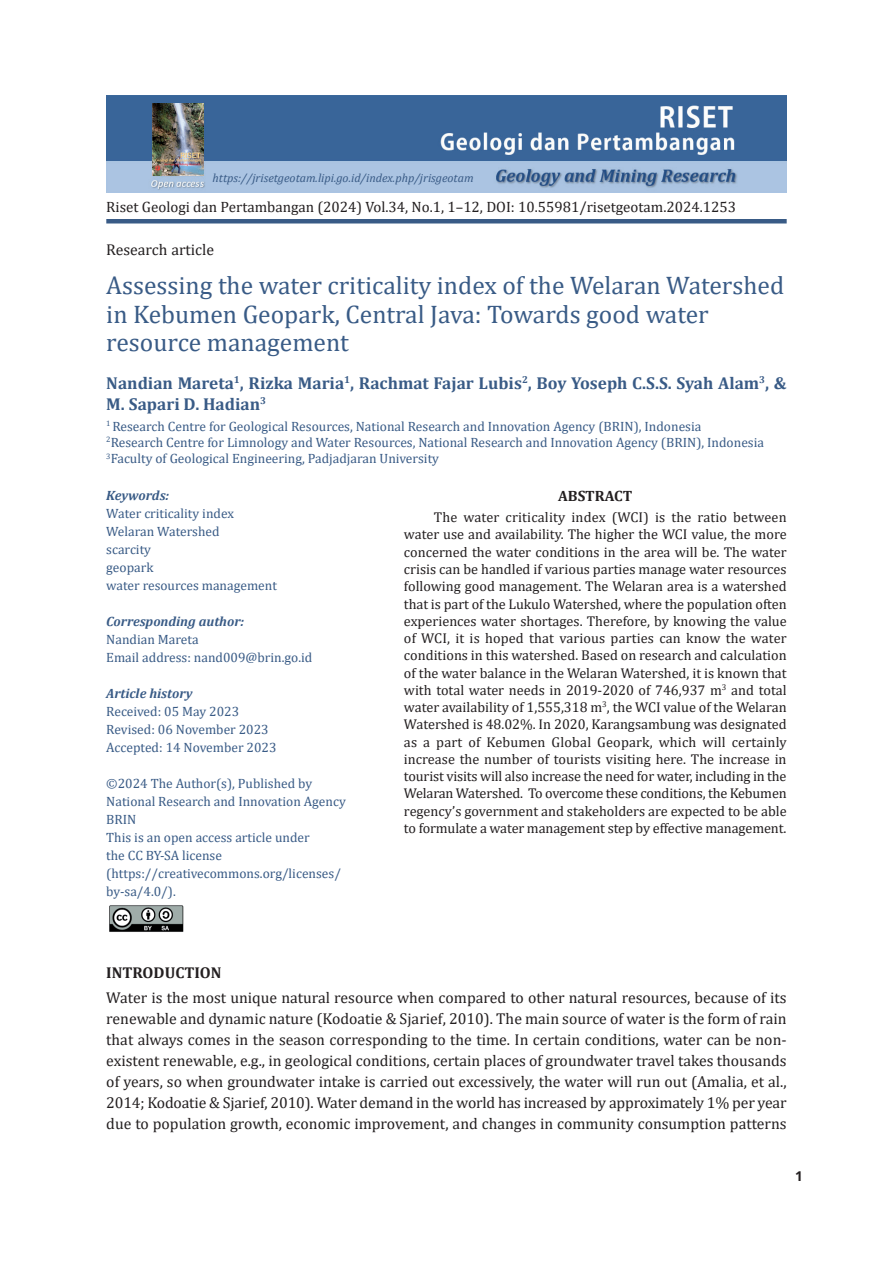
<style>
.page{position:relative;width:893px;height:1263px;background:#fff}
.page>*{position:absolute;margin:0;border:0;box-sizing:border-box;transform-origin:0 0}
.t1{font:25.5px/28.5px "Cambria";color:#395b86}
.t2{font:700 17.25px/21px "Cambria";color:#395b86}
.t3{font:15.75px/21px "Cambria";color:#231f20;text-align:justify}
.t4{font:700 15.75px "Cambria";color:#231f20}
.t5{font:15px "Cambria";color:#231f20}
.t6{font:700 15px "Cambria";color:#231f20}
.t7{font:14.25px/17.2px "Cambria";letter-spacing:-.01em;color:#231f20;text-align:justify}
.t8{font:13.5px/18px "Cambria";color:#395b86}
.t9{font:italic 700 13.5px "Cambria";color:#395b86}
.t10{font:700 13.5px "Open Sans";color:#231f20}
.t11{font:italic 12px "Cambria";color:#395b86}
</style>
<div class="page">
<img style="left:106px;top:96px;width:681px;height:96px">
<hr style="left:106px;top:219px;width:681px;height:4px;background:#395b86">
<img style="left:153px;top:103px;width:51px;height:73px">
<img style="left:109px;top:905px;width:75px;height:27px">
<p class="t11" style="left:213px;top:170px;width:262px">https://jrisetgeotam.lipi.go.id/index.php/jrisgeotam</p>
<p class="t5" style="left:106px;top:198px;width:631px">Riset Geologi dan Pertambangan (2024) Vol.34, No.1, 1–12, DOI: 10.55981/risetgeotam.2024.1253</p>
<p class="t3" style="left:106px;top:239px;width:109px">Research article</p>
<h1 class="t1" style="left:106px;top:271px;width:679px">Assessing the water criticality index of the Welaran Watershed in Kebumen Geopark, Central Java: Towards good water resource management</h1>
<p class="t2" style="left:106px;top:372px;width:682px">Nandian Mareta<sup>1</sup>, Rizka Maria<sup>1</sup>, Rachmat Fajar Lubis<sup>2</sup>, Boy Yoseph C.S.S. Syah Alam<sup>3</sup>, &amp;<br>M. Sapari D. Hadian<sup>3</sup></p>
<p class="t8" style="left:106px;top:418px;width:659px;line-height:16.2px"><sup>1</sup> Research Centre for Geological Resources, National Research and Innovation Agency (BRIN), Indonesia<br><sup>2</sup>Research Centre for Limnology and Water Resources, National Research and Innovation Agency (BRIN), Indonesia<br><sup>3</sup>Faculty of Geological Engineering, Padjadjaran University</p>
<p class="t6" style="left:558px;top:485px;width:76px">ABSTRACT</p>
<p class="t7" style="left:404px;top:509px;width:384px;text-indent:30px">The water criticality index (WCI) is the ratio between water use and availability. The higher the WCI value, the more concerned the water conditions in the area will be. The water crisis can be handled if various parties manage water resources following good management. The Welaran area is a watershed that is part of the Lukulo Watershed, where the population often experiences water shortages. Therefore, by knowing the value of WCI, it is hoped that various parties can know the water conditions in this watershed. Based on research and calculation of the water balance in the Welaran Watershed, it is known that with total water needs in 2019-2020 of 746,937 m<sup>3</sup> and total water availability of 1,555,318 m<sup>3</sup>, the WCI value of the Welaran Watershed is 48.02%. In 2020, Karangsambung was designated as a part of Kebumen Global Geopark, which will certainly increase the number of tourists visiting here. The increase in tourist visits will also increase the need for water, including in the Welaran Watershed. To overcome these conditions, the Kebumen regency’s government and stakeholders are expected to be able to formulate a water management step by effective management.</p>
<p class="t9" style="left:106px;top:485px;width:64px">Keywords:</p>
<p class="t8" style="left:106px;top:504px;width:172px">Water criticality index<br>Welaran Watershed<br>scarcity<br>geopark<br>water resources management</p>
<p class="t9" style="left:106px;top:611px;width:139px">Corresponding author:</p>
<p class="t8" style="left:106px;top:630px;width:208px">Nandian Mareta<br>Email address: nand009@brin.go.id</p>
<p class="t9" style="left:106px;top:683px;width:88px">Article history</p>
<p class="t8" style="left:106px;top:702px;width:172px">Received: 05 May 2023<br>Revised: 06 November 2023<br>Accepted: 14 November 2023</p>
<p class="t8" style="left:106px;top:774px;width:241px">©2024 The Author(s), Published by<br>National Research and Innovation Agency<br>BRIN<br>This is an open access article under<br>the CC BY-SA license (https://creativecommons.org/licenses/ by-sa/4.0/).</p>
<p class="t4" style="left:106px;top:961px;width:117px">INTRODUCTION</p>
<p class="t3" style="left:106px;top:987px;width:682px">Water is the most unique natural resource when compared to other natural resources, because of its renewable and dynamic nature (Kodoatie &amp; Sjarief, 2010). The main source of water is the form of rain that always comes in the season corresponding to the time. In certain conditions, water can be non&shy;existent renewable, e.g., in geological conditions, certain places of groundwater travel takes thousands of years, so when groundwater intake is carried out excessively, the water will run out (Amalia, et al., 2014; Kodoatie &amp; Sjarief, 2010). Water demand in the world has increased by approximately 1% per year due to population growth, economic improvement, and changes in community consumption patterns</p>
<p class="t10" style="left:795px;top:1166px;width:9px">1</p>
</div>
